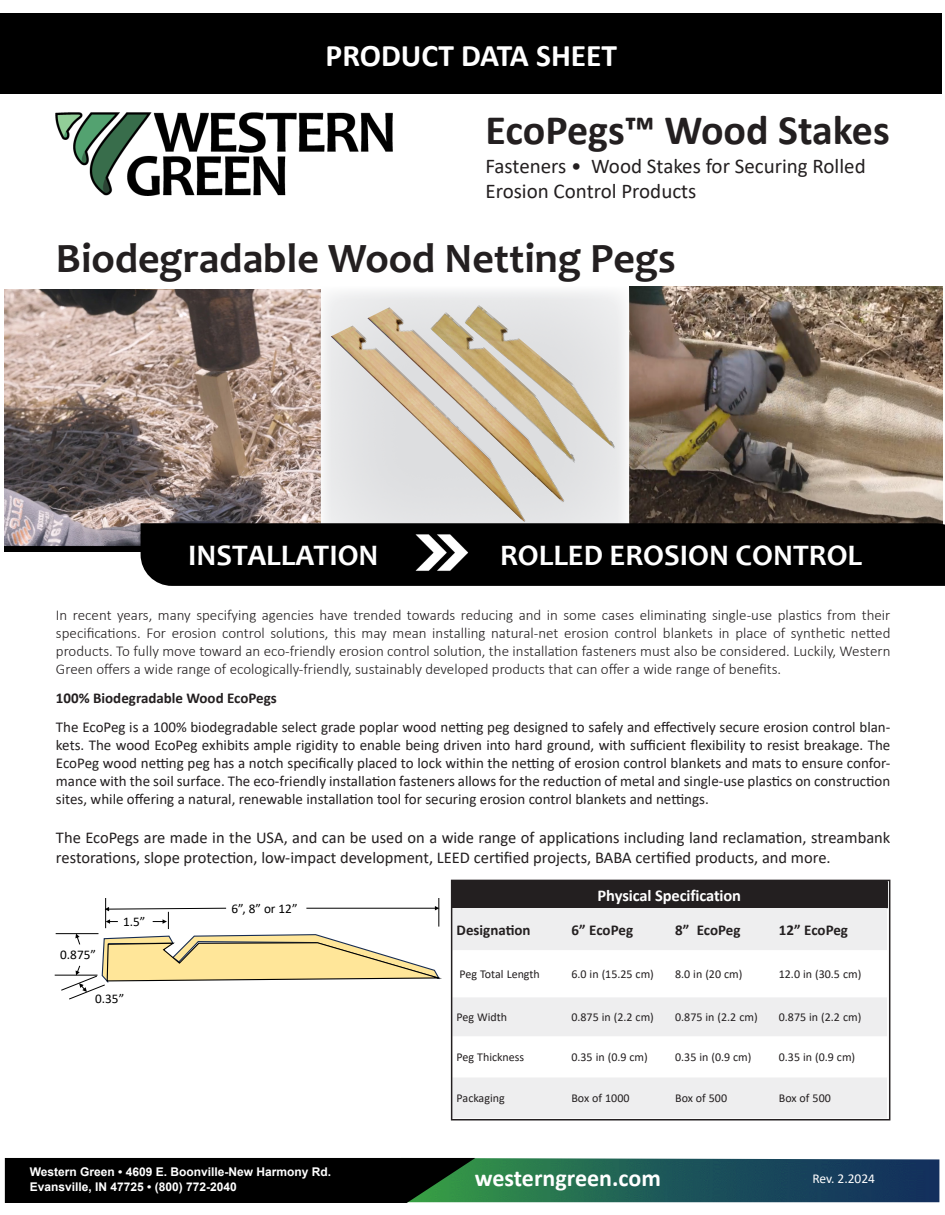
<style>
.page{position:relative;width:945px;height:1215px;background:#fff}
.page>*{position:absolute;margin:0;border:0;box-sizing:border-box;transform-origin:0 0}
.t1{font:700 42px "Candara";color:#231f20}
.t2{font:700 42px "Calibri";color:#231f20}
.t3{font:700 31.5px "Calibri";color:#fff}
.t4{font:700 30px "Candara";color:#fff}
.t5{font:700 24px "Calibri";color:#fff}
.t6{font:21px/25.2px "Calibri";color:#231f20}
.t7{font:16.5px/19.8px "Calibri";color:#231f20}
.Chart_Head_01{font:700 16.5px "Calibri";letter-spacing:-.01em;color:#fff}
.t8{font:15px/18px "Calibri";color:#231f20;text-align:justify}
.t9{font:300 15px/18px "Calibri";color:#231f20;text-align:justify}
.Chart_Text_01{font:700 15px "Calibri";color:#231f20}
.t10{font:13.5px "Calibri";color:#fff}
.t11{font:13.2px "Calibri";color:#000}
.Chart_Text_01-2{font:12px "Calibri";color:#231f20}
.t12{font:700 12px "Arial";color:#fff}
</style>
<div class="page">
<img style="left:5px;top:290px;width:315px;height:261px">
<img style="left:631px;top:287px;width:312px;height:236px">
<div style="left:320px;top:285px;width:311px;height:268px;background:#fff;opacity:.91"></div>
<div style="left:1px;top:14px;width:941px;height:80px;background:#000"></div>
<img style="left:475px;top:1158px;width:464px;height:44px">
<div style="left:5px;top:1158px;width:470px;height:45px;background:#000"></div>
<img style="left:56px;top:112px;width:336px;height:84px">
<div style="left:141px;top:523px;width:804px;height:63px;background:#000"></div>
<img style="left:414px;top:532px;width:56px;height:40px">
<img style="left:331px;top:326px;width:209px;height:196px">
<img style="left:367px;top:307px;width:212px;height:196px">
<img style="left:430px;top:312px;width:160px;height:151px">
<img style="left:464px;top:305px;width:166px;height:144px">
<div style="left:452px;top:881px;width:435px;height:27px;background:#231f20"></div>
<div style="left:454px;top:908px;width:433px;height:209px;background:#eeeeef"></div>
<svg style="left:454px;top:950px;width:433px;height:127px"></svg>
<div style="left:454px;top:997px;width:433px;height:39px;background:#eeeeef"></div>
<div style="left:451px;top:880px;width:439px;height:240px;border:2px solid #231f20"></div>
<hr style="left:56px;top:933px;width:42px;height:1px;background:#000">
<hr style="left:55px;top:975px;width:43px;height:1px;background:#000">
<svg style="left:61px;top:898px;width:381px;height:102px"></svg>
<p class="t3" style="left:326px;top:33px;width:293px">PRODUCT DATA SHEET</p>
<p class="t2" style="left:485px;top:100px;width:406px">EcoPegs™ Wood Stakes</p>
<p class="t6" style="left:485px;top:153px;width:382px">Fasteners • Wood Stakes for Securing Rolled<br>Erosion Control Products</p>
<p class="t1" style="left:56px;top:232px;width:621px">Biodegradable Wood Netting Pegs</p>
<p class="t4" style="left:188px;top:537px;width:192px">INSTALLATION</p>
<p class="t4" style="left:500px;top:537px;width:364px">ROLLED EROSION CONTROL</p>
<p class="t9" style="left:56px;top:606px;width:836px">In recent years, many specifying agencies have trended towards reducing and in some cases eliminating single-use plastics from their specifications. For erosion control solutions, this may mean installing natural-net erosion control blankets in place of synthetic netted products. To fully move toward an eco-friendly erosion control solution, the installation fasteners must also be considered. Luckily, Western Green offers a wide range of ecologically-friendly, sustainably developed products that can offer a wide range of benefits.</p>
<p class="Chart_Text_01" style="left:56px;top:687px;width:222px">100% Biodegradable Wood EcoPegs</p>
<p class="t8" style="left:56px;top:717px;width:836px">The EcoPeg is a 100% biodegradable select grade poplar wood netting peg designed to safely and effectively secure erosion control blan&shy;kets. The wood EcoPeg exhibits ample rigidity to enable being driven into hard ground, with sufficient flexibility to resist breakage. The EcoPeg wood netting peg has a notch specifically placed to lock within the netting of erosion control blankets and mats to ensure confor&shy;mance with the soil surface. The eco-friendly installation fasteners allows for the reduction of metal and single-use plastics on construction sites, while offering a natural, renewable installation tool for securing erosion control blankets and nettings.</p>
<p class="t7" style="left:56px;top:828px;width:836px">The EcoPegs are made in the USA, and can be used on a wide range of applications including land reclamation, streambank restorations, slope protection, low-impact development, LEED certified projects, BABA certified products, and more.</p>
<p class="t11" style="left:60px;top:946px;width:37px">0.875”</p>
<p class="t11" style="left:123px;top:912px;width:24px">1.5”</p>
<p class="t11" style="left:95px;top:989px;width:31px">0.35”</p>
<p class="t11" style="left:231px;top:899px;width:68px">6”, 8” or 12”</p>
<p class="Chart_Head_01" style="left:597px;top:884px;width:145px">Physical Specification</p>
<p class="Chart_Text_01" style="left:457px;top:919px;width:76px">Designation</p>
<p class="Chart_Text_01" style="left:571px;top:919px;width:63px">6” EcoPeg</p>
<p class="Chart_Text_01" style="left:675px;top:919px;width:67px">8” EcoPeg</p>
<p class="Chart_Text_01" style="left:779px;top:919px;width:71px">12” EcoPeg</p>
<p class="Chart_Text_01-2" style="left:460px;top:966px;width:82px">Peg Total Length</p>
<p class="Chart_Text_01-2" style="left:571px;top:966px;width:84px">6.0 in (15.25 cm)</p>
<p class="Chart_Text_01-2" style="left:675px;top:966px;width:69px">8.0 in (20 cm)</p>
<p class="Chart_Text_01-2" style="left:779px;top:966px;width:84px">12.0 in (30.5 cm)</p>
<p class="Chart_Text_01-2" style="left:457px;top:1009px;width:52px">Peg Width</p>
<p class="Chart_Text_01-2" style="left:571px;top:1009px;width:84px">0.875 in (2.2 cm)</p>
<p class="Chart_Text_01-2" style="left:675px;top:1009px;width:84px">0.875 in (2.2 cm)</p>
<p class="Chart_Text_01-2" style="left:779px;top:1009px;width:84px">0.875 in (2.2 cm)</p>
<p class="Chart_Text_01-2" style="left:457px;top:1049px;width:69px">Peg Thickness</p>
<p class="Chart_Text_01-2" style="left:571px;top:1049px;width:78px">0.35 in (0.9 cm)</p>
<p class="Chart_Text_01-2" style="left:675px;top:1049px;width:78px">0.35 in (0.9 cm)</p>
<p class="Chart_Text_01-2" style="left:779px;top:1049px;width:78px">0.35 in (0.9 cm)</p>
<p class="Chart_Text_01-2" style="left:457px;top:1090px;width:50px">Packaging</p>
<p class="Chart_Text_01-2" style="left:571px;top:1090px;width:60px">Box of 1000</p>
<p class="Chart_Text_01-2" style="left:675px;top:1090px;width:54px">Box of 500</p>
<p class="Chart_Text_01-2" style="left:779px;top:1090px;width:54px">Box of 500</p>
<p class="t12" style="left:30px;top:1164px;width:303px">Western Green • 4609 E. Boonville-New Harmony Rd.</p>
<p class="t12" style="left:30px;top:1178px;width:208px">Evansville, IN 47725 • (800) 772-2040</p>
<p class="t5" style="left:475px;top:1161px;width:188px">westerngreen.com</p>
<p class="t10" style="left:812px;top:1169px;width:64px">Rev. 2.2024</p>
</div>
